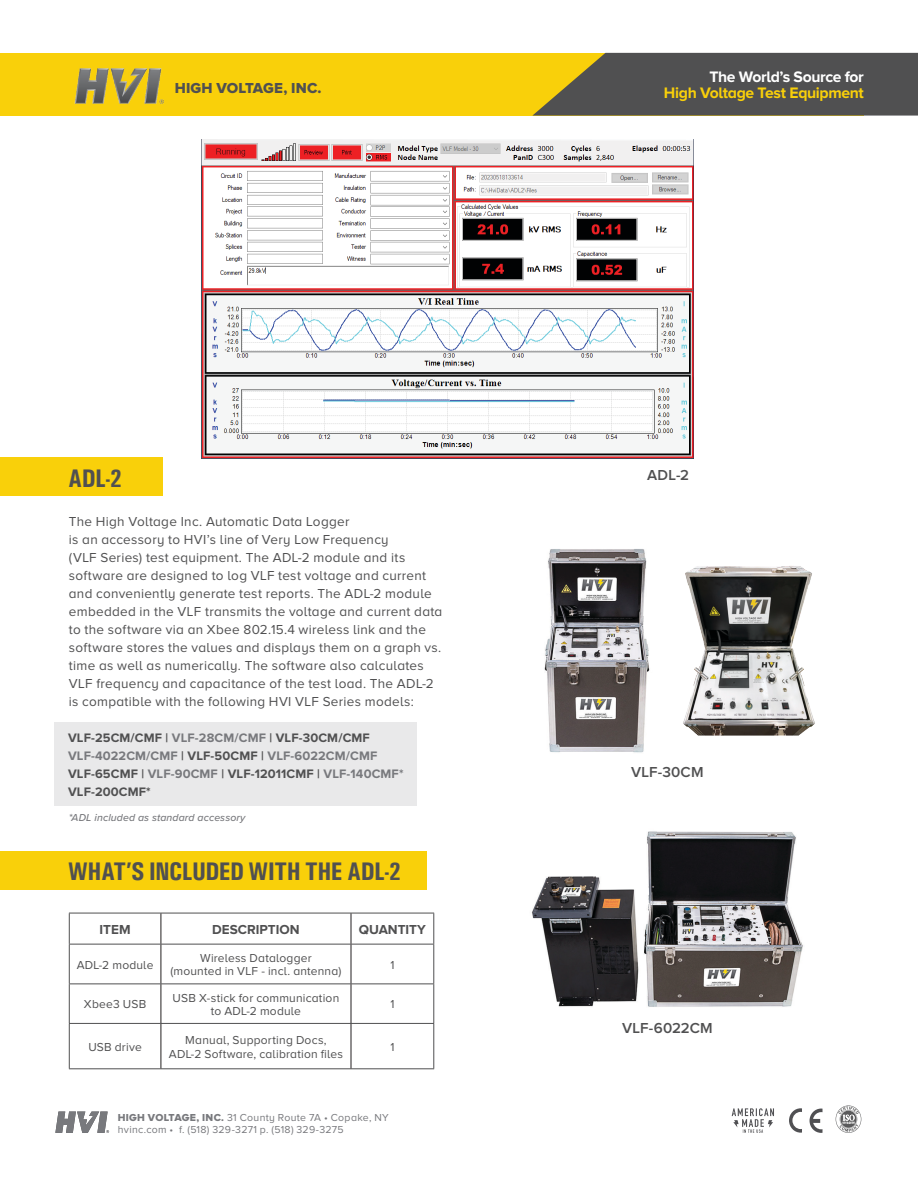
<style>
.page{position:relative;width:918px;height:1188px;background:#fff}
.page>*{position:absolute;margin:0;border:0;box-sizing:border-box;transform-origin:0 0}
.t1{font:700 25.5px "Univers Condensed";letter-spacing:-.02em;color:#505051}
.t2{font:700 15.75px "Proxima Nova A";letter-spacing:-.025em;color:#f9d00a}
.t3{font:700 15.75px "Proxima Nova A";letter-spacing:-.025em;color:#fff}
.t4{font:600 15px "Proxima Nova A";letter-spacing:.01em;color:#505051}
.t5{font:15px "Proxima Nova Extrabld";letter-spacing:.01em;color:#505051}
.t6{font:13.5px/18px "Proxima Nova A";letter-spacing:.02em;color:#505051}
.t7{font:700 13.5px "Proxima Nova A";color:#505051}
.t8{font:700 12.75px/18px "Proxima Nova";letter-spacing:.01em;color:#505051}
.t9{font:700 12.75px "Proxima Nova";letter-spacing:.01em;color:#78797d}
.Table_type{font:12px/13.5px "Proxima Nova A";letter-spacing:.015em;color:#505051;text-align:center}
.t10{font:10.5px "Proxima Nova A";letter-spacing:.03em;color:#78797d}
.t11{font:italic 500 10.5px "Proxima Nova";letter-spacing:.01em;color:#78797d}
.s1{color:#78797d}
.s2{color:#505051}
.s3{font-family:"Proxima Nova A Extrabld"}
</style>
<div class="page">
<div style="left:54px;top:723px;width:363px;height:83px;background:#e9e9ea"></div>
<div style="left:0;top:458px;width:162px;height:38px;background:#f9d00a"></div>
<div style="left:0;top:53px;width:864px;height:63px;background:#f9d00a"></div>
<img style="left:74px;top:68px;width:90px;height:37px">
<img style="left:202px;top:139px;width:491px;height:320px">
<svg style="left:532px;top:53px;width:386px;height:63px;background:#615d49"></svg>
<img style="left:544px;top:549px;width:106px;height:204px">
<img style="left:531px;top:831px;width:272px;height:176px">
<div style="left:0;top:851px;width:427px;height:39px;background:#f9d00a"></div>
<hr style="left:69px;top:913px;width:92px;height:1px;background:#505051">
<hr style="left:69px;top:913px;width:1px;height:31px;background:#505051">
<hr style="left:161px;top:913px;width:190px;height:1px;background:#505051">
<hr style="left:351px;top:913px;width:83px;height:1px;background:#505051">
<hr style="left:433px;top:913px;width:1px;height:31px;background:#505051">
<hr style="left:69px;top:944px;width:92px;height:1px;background:#505051">
<hr style="left:69px;top:944px;width:1px;height:40px;background:#505051">
<hr style="left:161px;top:944px;width:190px;height:1px;background:#505051">
<hr style="left:351px;top:944px;width:83px;height:1px;background:#505051">
<hr style="left:433px;top:944px;width:1px;height:40px;background:#505051">
<hr style="left:69px;top:984px;width:92px;height:1px;background:#505051">
<hr style="left:69px;top:984px;width:1px;height:39px;background:#505051">
<hr style="left:161px;top:984px;width:190px;height:1px;background:#505051">
<hr style="left:351px;top:984px;width:83px;height:1px;background:#505051">
<hr style="left:433px;top:984px;width:1px;height:39px;background:#505051">
<hr style="left:69px;top:1023px;width:92px;height:1px;background:#505051">
<hr style="left:69px;top:1024px;width:1px;height:44px;background:#505051">
<hr style="left:161px;top:1023px;width:190px;height:1px;background:#505051">
<hr style="left:351px;top:1023px;width:83px;height:1px;background:#505051">
<hr style="left:433px;top:1024px;width:1px;height:44px;background:#505051">
<hr style="left:69px;top:1068px;width:92px;height:1px;background:#505051">
<hr style="left:161px;top:1068px;width:190px;height:1px;background:#505051">
<hr style="left:351px;top:1068px;width:83px;height:1px;background:#505051">
<hr style="left:161px;top:913px;width:1px;height:31px;background:#231f20">
<hr style="left:351px;top:913px;width:1px;height:31px;background:#231f20">
<hr style="left:161px;top:944px;width:1px;height:40px;background:#231f20">
<hr style="left:351px;top:944px;width:1px;height:40px;background:#231f20">
<hr style="left:161px;top:984px;width:1px;height:39px;background:#231f20">
<hr style="left:351px;top:984px;width:1px;height:39px;background:#231f20">
<hr style="left:161px;top:1024px;width:1px;height:44px;background:#231f20">
<hr style="left:351px;top:1024px;width:1px;height:44px;background:#231f20">
<svg style="left:55px;top:1112px;width:54px;height:21px"></svg>
<svg style="left:789px;top:1108px;width:34px;height:25px"></svg>
<svg style="left:732px;top:1108px;width:42px;height:25px"></svg>
<svg style="left:836px;top:1105px;width:25px;height:28px"></svg>
<img style="left:683px;top:566px;width:132px;height:170px">
<p class="t5" style="left:175px;top:82px;width:148px">HIGH VOLTAGE, INC.</p>
<p class="t1" style="left:68px;top:462px;width:56px">ADL-2</p>
<p class="t6" style="left:69px;top:512px;width:375px">The High Voltage Inc. Automatic Data Logger<br>is an accessory to HVI’s line of Very Low Frequency<br>(VLF Series) test equipment. The ADL-2 module and its software are designed to log VLF test voltage and current and conveniently generate test reports. The ADL-2 module embedded in the VLF transmits the voltage and current data to the software via an Xbee 802.15.4 wireless link and the software stores the values and displays them on a graph vs. time as well as numerically. The software also calculates VLF frequency and capacitance of the test load. The ADL-2 is compatible with the following HVI VLF Series models:</p>
<p class="t8" style="left:68px;top:729px;width:303px">VLF-25CM/CMF | <span class="s1">VLF-28CM/CMF</span> | VLF-30CM/CMF</p>
<p class="t9" style="left:68px;top:749px;width:311px">VLF-4022CM/CMF <span class="s2">| VLF-50CMF |</span> VLF-6022CM/CMF</p>
<p class="t8" style="left:68px;top:765px;width:337px">VLF-65CMF | <span class="s1">VLF-90CMF</span> | VLF-12011CMF | <span class="s1">VLF-140CMF*<br></span>VLF-200CMF*</p>
<p class="t11" style="left:69px;top:810px;width:178px">*ADL included as standard accessory</p>
<p class="t1" style="left:68px;top:856px;width:335px">WHAT’S INCLUDED WITH THE ADL-2</p>
<p class="t7" style="left:100px;top:922px;width:32px">ITEM</p>
<p class="t7" style="left:212px;top:922px;width:89px">DESCRIPTION</p>
<p class="t7" style="left:359px;top:922px;width:68px">QUANTITY</p>
<p class="Table_type" style="left:77px;top:958px;width:78px">ADL-2 module</p>
<p class="Table_type" style="left:171px;top:951px;width:172px">Wireless Datalogger<br>(mounted in VLF - incl. antenna)</p>
<p class="Table_type" style="left:390px;top:958px;width:6px">1</p>
<p class="Table_type" style="left:84px;top:997px;width:64px">Xbee3 USB</p>
<p class="Table_type" style="left:173px;top:991px;width:168px">USB X-stick for communication to ADL-2 module</p>
<p class="Table_type" style="left:390px;top:997px;width:6px">1</p>
<p class="Table_type" style="left:88px;top:1040px;width:55px">USB drive</p>
<p class="Table_type" style="left:169px;top:1033px;width:176px">Manual, Supporting Docs,<br>ADL-2 Software, calibration files</p>
<p class="Table_type" style="left:390px;top:1040px;width:6px">1</p>
<p class="t10" style="left:118px;top:1112px;width:272px"><span class="s3">HIGH VOLTAGE, INC.</span> 31 County Route 7A • Copake, NY</p>
<p class="t10" style="left:118px;top:1124px;width:227px">hvinc.com • f. (518) 329-3271 p. (518) 329-3275</p>
<p class="t3" style="left:709px;top:68px;width:156px">The World’s Source for</p>
<p class="t2" style="left:664px;top:84px;width:202px">High Voltage Test Equipment</p>
<p class="t4" style="left:647px;top:466px;width:43px">ADL-2</p>
<p class="t4" style="left:631px;top:764px;width:74px">VLF-30CM</p>
<p class="t4" style="left:622px;top:1020px;width:92px">VLF-6022CM</p>
</div>
